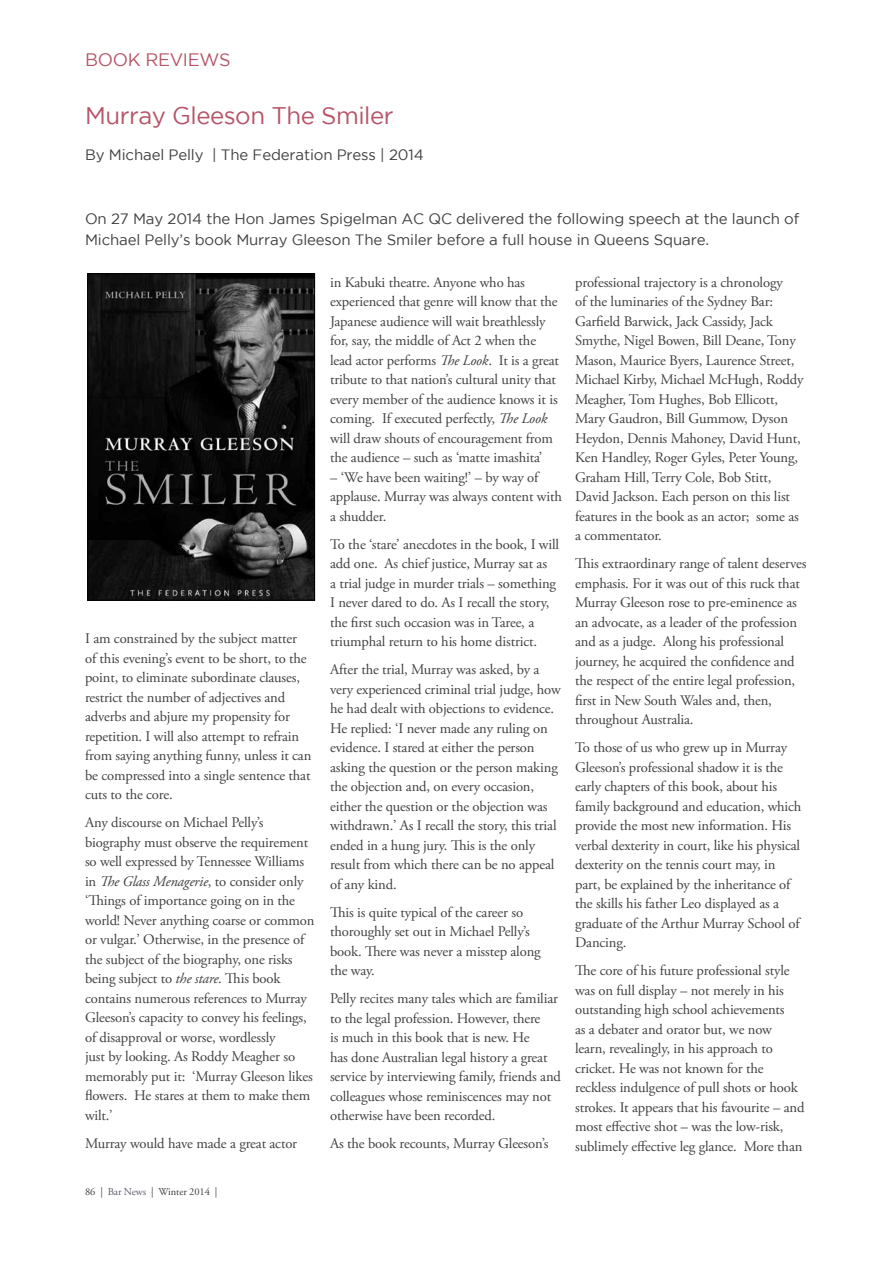
<style>
.page{position:relative;width:893px;height:1263px;background:#fff}
.page>*{position:absolute;margin:0;border:0;box-sizing:border-box;transform-origin:0 0}
.t1{font:24px "Gotham";letter-spacing:-.02em;color:#b65468}
.t2{font:18px "Gotham";letter-spacing:-.02em;color:#b65468}
.t3{font:15px/21px "Gotham";letter-spacing:-.01em;color:#414042}
.t4{font:14.7px/19.5px "Adobe Garamond Pro";letter-spacing:-.01em;color:#414042}
.t5{font:10.5px "Adobe Garamond Pro";letter-spacing:-.01em;color:#414042}
.s1{font-style:italic}
.s2{color:#5b5d6a}
</style>
<div class="page">
<img style="left:90px;top:276px;width:223px;height:322px">
<div style="left:88px;top:274px;width:227px;height:326px;border:1px solid #000"></div>
<p class="t2" style="left:85px;top:50px;width:147px">BOOK REVIEWS</p>
<h1 class="t1" style="left:85px;top:102px;width:310px">Murray Gleeson The Smiler</h1>
<p class="t3" style="left:85px;top:144px;width:340px">By Michael Pelly | The Federation Press | 2014</p>
<p class="t3" style="left:85px;top:208px;width:716px">On 27 May 2014 the Hon James Spigelman AC QC delivered the following speech at the launch of<br>Michael Pelly’s book Murray Gleeson The Smiler before a full house in Queens Square.</p>
<p class="t4" style="left:85px;top:629px;width:228px">I am constrained by the subject matter of this evening’s event to be short, to the point, to eliminate subordinate clauses, restrict the number of adjectives and adverbs and abjure my propensity for repetition. I will also attempt to refrain from saying anything funny, unless it can be compressed into a single sentence that cuts to the core.</p>
<p class="t4" style="left:85px;top:813px;width:231px">Any discourse on Michael Pelly’s biography must observe the requirement so well expressed by Tennessee Williams in <span class="s1">The Glass Menagerie</span>, to consider only ‘Things of importance going on in the world! Never anything coarse or common or vulgar.’ Otherwise, in the presence of the subject of the biography, one risks being subject to <span class="s1">the stare</span>. This book contains numerous references to Murray Gleeson’s capacity to convey his feelings, of disapproval or worse, wordlessly<br>just by looking. As Roddy Meagher so memorably put it: ‘Murray Gleeson likes flowers. He stares at them to make them wilt.’</p>
<p class="t4" style="left:85px;top:1134px;width:214px">Murray would have made a great actor</p>
<p class="t5" style="left:85px;top:1185px;width:134px">86 | <span class="s2">Bar News</span> | Winter 2014 |</p>
<p class="t4" style="left:330px;top:273px;width:230px">in Kabuki theatre. Anyone who has experienced that genre will know that the Japanese audience will wait breathlessly for, say, the middle of Act 2 when the lead actor performs <span class="s1">The Look</span>. It is a great tribute to that nation’s cultural unity that every member of the audience knows it is coming. If executed perfectly, <span class="s1">The Look </span>will draw shouts of encouragement from the audience – such as ‘matte imashita’</p>
<p class="t4" style="left:330px;top:468px;width:233px">– ‘We have been waiting!’ – by way of applause. Murray was always content with a shudder.</p>
<p class="t4" style="left:330px;top:535px;width:231px">To the ‘stare’ anecdotes in the book, I will add one. As chief justice, Murray sat as<br>a trial judge in murder trials – something I never dared to do. As I recall the story, the first such occasion was in Taree, a triumphal return to his home district.</p>
<p class="t4" style="left:330px;top:660px;width:232px">After the trial, Murray was asked, by a very experienced criminal trial judge, how he had dealt with objections to evidence.<br>He replied: ‘I never made any ruling on evidence. I stared at either the person asking the question or the person making the objection and, on every occasion, either the question or the objection was withdrawn.’ As I recall the story, this trial ended in a hung jury. This is the only result from which there can be no appeal of any kind.</p>
<p class="t4" style="left:330px;top:903px;width:212px">This is quite typical of the career so thoroughly set out in Michael Pelly’s book. There was never a misstep along the way.</p>
<p class="t4" style="left:330px;top:989px;width:232px">Pelly recites many tales which are familiar to the legal profession. However, there<br>is much in this book that is new. He<br>has done Australian legal history a great service by interviewing family, friends and colleagues whose reminiscences may not otherwise have been recorded.</p>
<p class="t4" style="left:330px;top:1134px;width:220px">As the book recounts, Murray Gleeson’s</p>
<p class="t4" style="left:575px;top:273px;width:230px">professional trajectory is a chronology<br>of the luminaries of the Sydney Bar:<br>Garfield Barwick, Jack Cassidy, Jack Smythe, Nigel Bowen, Bill Deane, Tony Mason, Maurice Byers, Laurence Street, Michael Kirby, Michael McHugh, Roddy Meagher, Tom Hughes, Bob Ellicott, Mary Gaudron, Bill Gummow, Dyson Heydon, Dennis Mahoney, David Hunt, Ken Handley, Roger Gyles, Peter Young, Graham Hill, Terry Cole, Bob Stitt, David Jackson. Each person on this list features in the book as an actor; some as a commentator.</p>
<p class="t4" style="left:575px;top:554px;width:233px">This extraordinary range of talent deserves emphasis. For it was out of this ruck that Murray Gleeson rose to pre-eminence as an advocate, as a leader of the profession and as a judge. Along his professional journey, he acquired the confidence and the respect of the entire legal profession, first in New South Wales and, then, throughout Australia.</p>
<p class="t4" style="left:575px;top:738px;width:228px">To those of us who grew up in Murray Gleeson’s professional shadow it is the early chapters of this book, about his family background and education, which provide the most new information. His verbal dexterity in court, like his physical dexterity on the tennis court may, in part, be explained by the inheritance of the skills his father Leo displayed as a graduate of the Arthur Murray School of Dancing.</p>
<p class="t4" style="left:575px;top:961px;width:231px">The core of his future professional style was on full display – not merely in his outstanding high school achievements<br>as a debater and orator but, we now learn, revealingly, in his approach to cricket. He was not known for the reckless indulgence of pull shots or hook strokes. It appears that his favourite – and most effective shot – was the low-risk, sublimely effective leg glance. More than</p>
</div>
